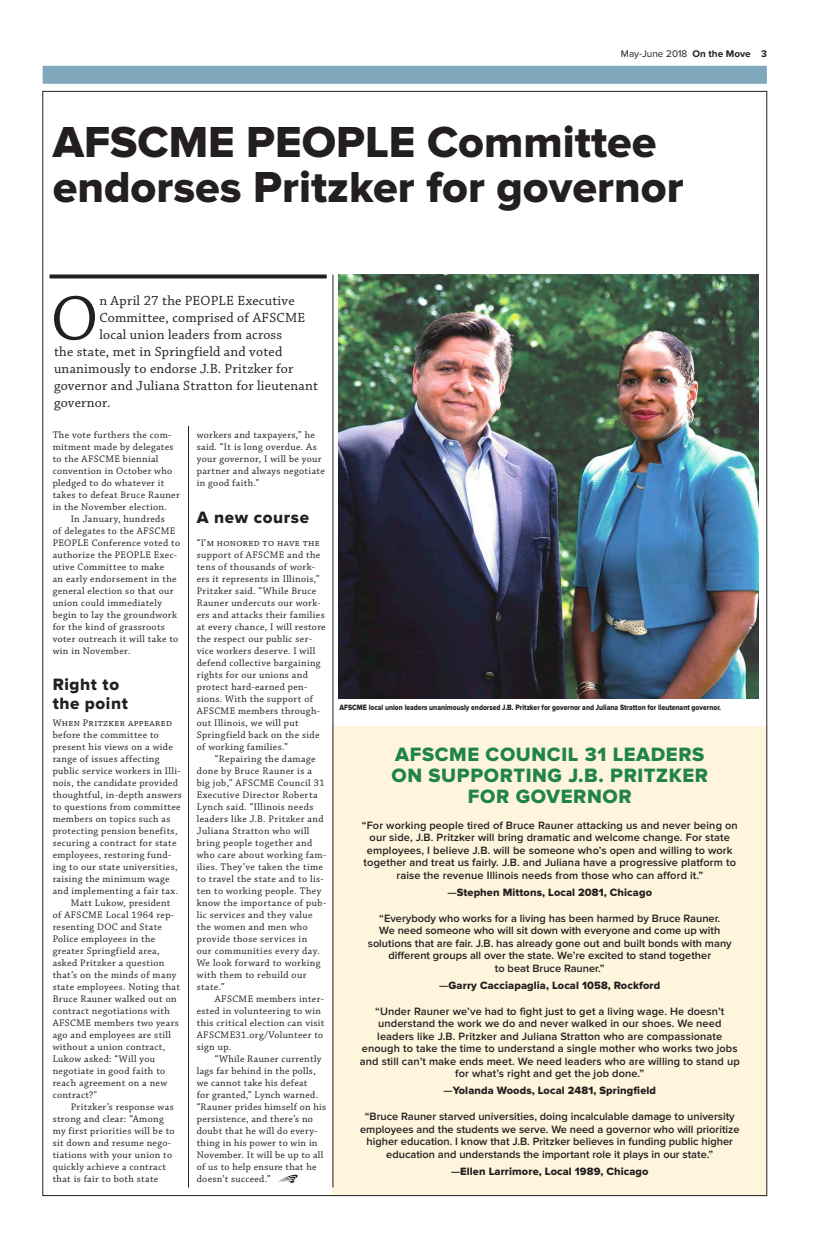
<style>
.page{position:relative;width:824px;height:1233px;background:#fff}
.page>*{position:absolute;margin:0;border:0;box-sizing:border-box;transform-origin:0 0}
._5-col_text_-_intro{font:66.3px "Chaparral Pro";color:#231f20}
.Story_head{font:45px/45px "Proxima Nova Extrabld";color:#231f20}
.Sidebar_head{font:20px/21px "Proxima Nova Extrabld";letter-spacing:.03em;color:#208347;text-align:center}
._5_col_-_two_line_he{font:17px/19px "Proxima Nova Extrabld";letter-spacing:.035em;color:#231f20}
._5_col_-_one_line_he{font:17px "Proxima Nova Extrabld";letter-spacing:.035em;color:#231f20}
._5-col_text_-_intro-2{font:14px "Chaparral Pro";letter-spacing:.015em;color:#231f20}
.page_3_sidebar_quote{font:600 11px/12.5px "Proxima Nova";letter-spacing:.01em;color:#231f20;text-align:center}
.Sidebar_text_no_inde{font:11px "Proxima Nova Extrabld";letter-spacing:.01em;color:#231f20}
._5-col_text_-_indent{font:10px/12px "Chaparral Pro";letter-spacing:.04em;color:#231f20}
._5-col_text_-_CAPS_f{font:10px/12px "Chaparral Pro";letter-spacing:.035em;color:#231f20}
._5-col_text_-_no_ind{font:10px/12px "Chaparral Pro";letter-spacing:.04em;color:#231f20}
.Pagination_right{font:10px "Proxima Nova";color:#231f20}
.t1{font:8px "Proxima Nova Extrabld";color:#231f20;scale:.85 1}
.s1{font-weight:700}
.s2{font-family:"Proxima Nova";font-weight:600}
</style>
<div class="page">
<hr style="left:188px;top:108px;width:1px;height:1080px;background:#231f20">
<div style="left:43px;top:66px;width:723px;height:18px;background:#7fa8bc"></div>
<div style="left:50px;top:99px;width:709px;height:175px;background:#fff"></div>
<div style="left:333px;top:726px;width:433px;height:470px;background:#fef5dc"></div>
<img style="left:339px;top:274px;width:419px;height:425px">
<hr style="left:333px;top:275px;width:1px;height:913px;background:#231f20">
<svg style="left:278px;top:1175px;width:19px;height:8px"></svg>
<div style="left:50px;top:274px;width:277px;height:152px;background:#fff"></div>
<svg style="left:50px;top:274px;width:277px;height:4px"></svg>
<p class="Pagination_right" style="left:621px;top:48px;width:147px">May-June 2018 <span class="s1">On the Move 3</span></p>
<p class="Story_head" style="left:53px;top:121px;width:632px">AFSCME PEOPLE Committee endorses Pritzker for governor</p>
<p class="_5-col_text_-_intro" style="left:51px;top:282px;width:49px">O</p>
<p class="_5-col_text_-_intro-2" style="left:99px;top:293px;width:197px">n April 27 the PEOPLE Executive</p>
<p class="_5-col_text_-_intro-2" style="left:99px;top:310px;width:207px">Committee, comprised of AFSCME</p>
<p class="_5-col_text_-_intro-2" style="left:99px;top:327px;width:184px">local union leaders from across</p>
<p class="_5-col_text_-_intro-2" style="left:54px;top:344px;width:230px">the state, met in Springfield and voted</p>
<p class="_5-col_text_-_intro-2" style="left:54px;top:361px;width:241px">unanimously to endorse J.B. Pritzker for</p>
<p class="_5-col_text_-_intro-2" style="left:54px;top:378px;width:265px">governor and Juliana Stratton for lieutenant</p>
<p class="_5-col_text_-_intro-2" style="left:54px;top:395px;width:58px">governor.</p>
<p class="_5-col_text_-_no_ind" style="left:53px;top:429px;width:129px">The vote furthers the com&shy;mitment made by delegates to the AFSCME biennial convention in October who pledged to do whatever it takes to defeat Bruce Rauner in the November election.</p>
<p class="_5-col_text_-_indent" style="left:53px;top:513px;width:129px;text-indent:18px">In January, hundreds<br>of delegates to the AFSCME<br>PEOPLE Conference voted to authorize the PEOPLE Exec&shy;utive Committee to make<br>an early endorsement in the general election so that our union could immediately begin to lay the groundwork for the kind of grassroots voter outreach it will take to win in November.</p>
<p class="_5_col_-_two_line_he" style="left:53px;top:675px;width:77px">Right to the point</p>
<p class="_5-col_text_-_CAPS_f" style="left:53px;top:717px;width:131px">When Pritzker appeared before the committee to present his views on a wide range of issues affecting public service workers in Illi&shy;nois, the candidate provided thoughtful, in-depth answers to questions from committee members on topics such as protecting pension benefits, securing a contract for state employees, restoring fund&shy;ing to our state universities, raising the minimum wage and implementing a fair tax.</p>
<p class="_5-col_text_-_indent" style="left:53px;top:897px;width:129px;text-indent:18px">Matt Lukow, president of AFSCME Local 1964 rep&shy;resenting DOC and State<br>Police employees in the greater Springfield area, asked Pritzker a question that’s on the minds of many state employees. Noting that<br>Bruce Rauner walked out on contract negotiations with<br>AFSCME members two years ago and employees are still without a union contract,<br>Lukow asked: “Will you negotiate in good faith to reach agreement on a new contract?"</p>
<p class="_5-col_text_-_indent" style="left:53px;top:1101px;width:123px;text-indent:18px">Pritzker’s response was strong and clear: “Among my first priorities will be to sit down and resume nego&shy;tiations with your union to quickly achieve a contract that is fair to both state</p>
<p class="_5-col_text_-_indent" style="left:197px;top:429px;width:129px">workers and taxpayers,” he said. “It is long overdue. As your governor, I will be your partner and always negotiate in good faith.”</p>
<p class="_5_col_-_one_line_he" style="left:197px;top:507px;width:114px">A new course</p>
<p class="_5-col_text_-_CAPS_f" style="left:197px;top:537px;width:130px">“I’m honored to have the support of AFSCME and the tens of thousands of work&shy;ers it represents in Illinois,”<br>Pritzker said. “While Bruce<br>Rauner undercuts our work&shy;ers and attacks their families at every chance, I will restore the respect our public ser&shy;vice workers deserve. I will defend collective bargaining rights for our unions and protect hard-earned pen&shy;sions. With the support of<br>AFSCME members through&shy;out Illinois, we will put<br>Springfield back on the side of working families.”</p>
<p class="_5-col_text_-_indent" style="left:197px;top:753px;width:131px;text-indent:18px">“Repairing the damage done by Bruce Rauner is a big job,” AFSCME Council 31<br>Executive Director Roberta<br>Lynch said. “Illinois needs leaders like J.B. Pritzker and<br>Juliana Stratton who will bring people together and who care about working fam&shy;ilies. They’ve taken the time to travel the state and to lis&shy;ten to working people. They know the importance of pub&shy;lic services and they value the women and men who provide those services in<br>our communities every day.<br>We look forward to working with them to rebuild our state.”</p>
<p class="_5-col_text_-_indent" style="left:197px;top:993px;width:129px;text-indent:18px">AFSCME members inter&shy;ested in volunteering to win this critical election can visit<br>AFSCME31.org/Volunteer to sign up.</p>
<p class="_5-col_text_-_indent" style="left:197px;top:1053px;width:131px;text-indent:18px">“While Rauner currently lags far behind in the polls, we cannot take his defeat<br>for granted,” Lynch warned. “Rauner prides himself on his persistence, and there’s no doubt that he will do every&shy;thing in his power to win in<br>November. It will be up to all of us to help ensure that he doesn’t succeed.”</p>
<p class="t1" style="left:339px;top:703px;width:450px">AFSCME local union leaders unanimously endorsed J.B. Pritzker for governor and Juliana Stratton for lieutenant governor.</p>
<p class="Sidebar_head" style="left:391px;top:744px;width:318px">AFSCME COUNCIL 31 LEADERS<br>ON SUPPORTING J.B. PRITZKER<br>FOR GOVERNOR</p>
<p class="page_3_sidebar_quote" style="left:362px;top:819px;width:377px">“For working people tired of Bruce Rauner attacking us and never being on our side, J.B. Pritzker will bring dramatic and welcome change. For state employees, I believe J.B. will be someone who’s open and willing to work together and treat us fairly. J.B. and Juliana have a progressive platform to raise the revenue Illinois needs from those who can afford it.”</p>
<p class="Sidebar_text_no_inde" style="left:447px;top:886px;width:206px"><span class="s2">—</span>Stephen Mittons, Local 2081, Chicago</p>
<p class="page_3_sidebar_quote" style="left:368px;top:912px;width:365px">“Everybody who works for a living has been harmed by Bruce Rauner.<br>We need someone who will sit down with everyone and come up with solutions that are fair. J.B. has already gone out and built bonds with many different groups all over the state. We’re excited to stand together<br>to beat Bruce Rauner.”</p>
<p class="Sidebar_text_no_inde" style="left:439px;top:979px;width:222px"><span class="s2">—</span>Garry Cacciapaglia, Local 1058, Rockford</p>
<p class="page_3_sidebar_quote" style="left:360px;top:1005px;width:381px">“Under Rauner we’ve had to fight just to get a living wage. He doesn’t understand the work we do and never walked in our shoes. We need leaders like J.B. Pritzker and Juliana Stratton who are compassionate enough to take the time to understand a single mother who works two jobs and still can’t make ends meet. We need leaders who are willing to stand up for what’s right and get the job done.”</p>
<p class="Sidebar_text_no_inde" style="left:443px;top:1084px;width:214px"><span class="s2">—</span>Yolanda Woods, Local 2481, Springfield</p>
<p class="page_3_sidebar_quote" style="left:360px;top:1110px;width:381px">“Bruce Rauner starved universities, doing incalculable damage to university employees and the students we serve. We need a governor who will prioritize higher education. I know that J.B. Pritzker believes in funding public higher education and understands the important role it plays in our state.”</p>
<p class="Sidebar_text_no_inde" style="left:451px;top:1165px;width:199px"><span class="s2">—</span>Ellen Larrimore, Local 1989, Chicago</p>
</div>
